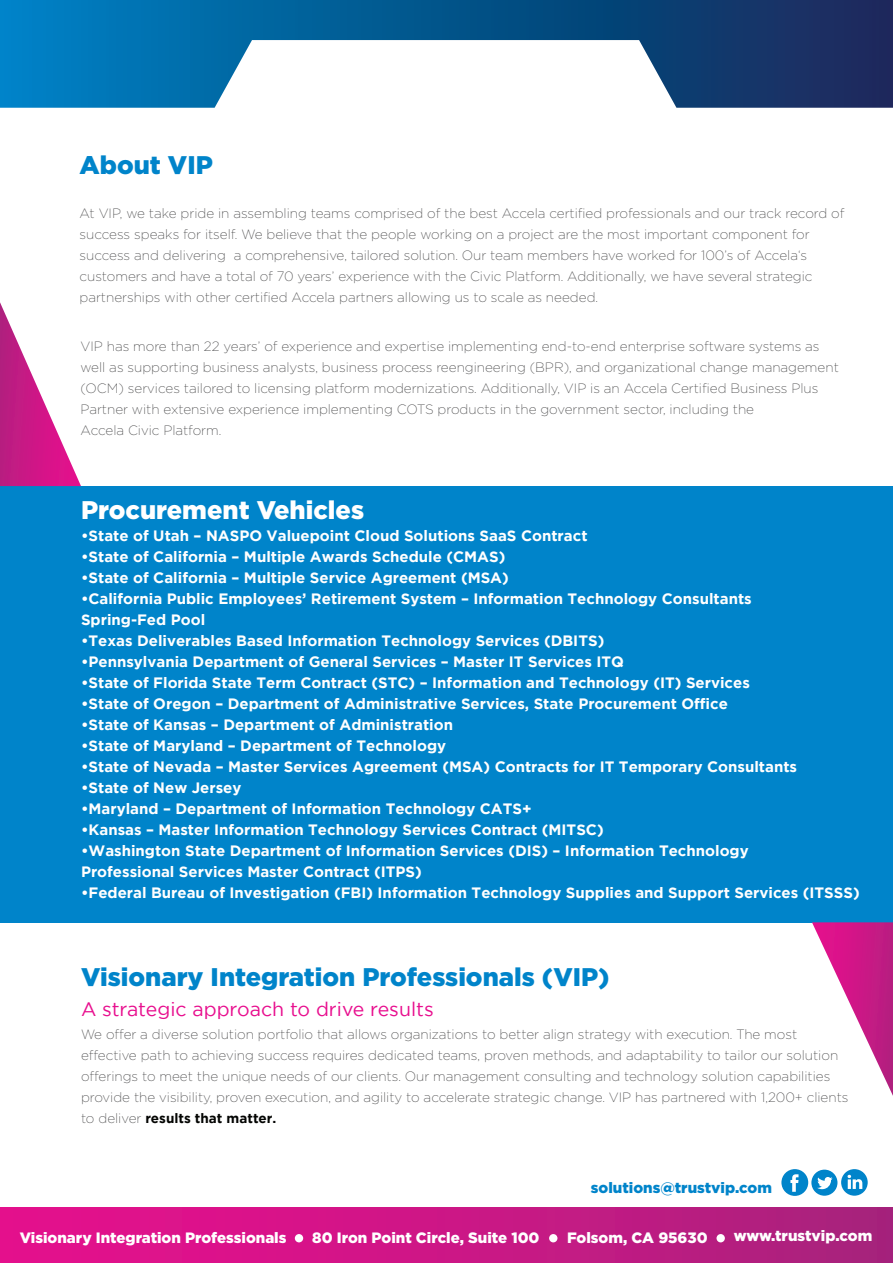
<style>
.page{position:relative;width:893px;height:1263px;background:#fff}
.page>*{position:absolute;margin:0;border:0;box-sizing:border-box;transform-origin:0 0}
.t1{font:900 25.5px "Gotham";color:#0084ca}
.t2{font:900 25.5px "Gotham";color:#fff}
.t3{font:19.5px "Gotham";color:#e80e8e}
.t4{font:700 15px/21px "Gotham";color:#fff}
.t5{font:900 15px "Gotham";color:#fff}
.t6{font:900 15px "Gotham";color:#0084ca}
.t7{font:200 13.5px/21px "Gotham";color:#3e3e3f}
.s1{font-weight:700;color:#040503}
</style>
<div class="page">
<div style="left:0;top:486px;width:893px;height:436px;background:#0084ca"></div>
<svg style="left:0;top:0;width:893px;height:108px"></svg>
<div style="left:0;top:1207px;width:893px;height:56px;background:linear-gradient(to right,#ea0e8e,#aa227d)"></div>
<svg style="left:0;top:302px;width:81px;height:184px"></svg>
<svg style="left:812px;top:922px;width:81px;height:174px"></svg>
<div style="left:781px;top:1169px;width:27px;height:27px;background:#0084ca;border-radius:50%"></div>
<svg style="left:790px;top:1174px;width:8px;height:18px"></svg>
<div style="left:811px;top:1169px;width:26px;height:27px;background:#0084ca;border-radius:50%"></div>
<svg style="left:817px;top:1177px;width:16px;height:12px"></svg>
<div style="left:841px;top:1169px;width:27px;height:27px;background:#0084ca;border-radius:50%"></div>
<svg style="left:847px;top:1175px;width:15px;height:14px"></svg>
<div style="left:295px;top:1234px;width:8px;height:8px;background:#fff;border-radius:50%"></div>
<div style="left:549px;top:1234px;width:8px;height:8px;background:#fff;border-radius:50%"></div>
<div style="left:716px;top:1234px;width:9px;height:8px;background:#fff;border-radius:50%"></div>
<h1 class="t1" style="left:79px;top:150px;width:135px">About VIP</h1>
<p class="t7" style="left:80px;top:203px;width:766px">At VIP, we take pride in assembling teams comprised of the best Accela certified professionals and our track record of success speaks for itself. We believe that the people working on a project are the most important component for success and delivering a comprehensive, tailored solution. Our team members have worked for 100’s of Accela‘s customers and have a total of 70 years’ experience with the Civic Platform. Additionally, we have several strategic partnerships with other certified Accela partners allowing us to scale as needed.</p>
<p class="t7" style="left:80px;top:336px;width:760px">VIP has more than 22 years’ of experience and expertise implementing end-to-end enterprise software systems as well as supporting business analysts, business process reengineering (BPR), and organizational change management (OCM) services tailored to licensing platform modernizations. Additionally, VIP is an Accela Certified Business Plus Partner with extensive experience implementing COTS products in the government sector, including the<br>Accela Civic Platform.</p>
<h1 class="t2" style="left:81px;top:495px;width:285px">Procurement Vehicles</h1>
<p class="t4" style="left:81px;top:525px;width:508px">•State of Utah – NASPO Valuepoint Cloud Solutions SaaS Contract</p>
<p class="t4" style="left:81px;top:546px;width:426px">•State of California – Multiple Awards Schedule (CMAS)</p>
<p class="t4" style="left:81px;top:567px;width:429px">•State of California – Multiple Service Agreement (MSA)</p>
<p class="t4" style="left:81px;top:588px;width:672px">•California Public Employees’ Retirement System – Information Technology Consultants<br>Spring-Fed Pool</p>
<p class="t4" style="left:81px;top:630px;width:525px">•Texas Deliverables Based Information Technology Services (DBITS)</p>
<p class="t4" style="left:81px;top:651px;width:544px">•Pennsylvania Department of General Services – Master IT Services ITQ</p>
<p class="t4" style="left:81px;top:672px;width:670px">•State of Florida State Term Contract (STC) – Information and Technology (IT) Services</p>
<p class="t4" style="left:81px;top:693px;width:648px">•State of Oregon – Department of Administrative Services, State Procurement Office</p>
<p class="t4" style="left:81px;top:714px;width:374px">•State of Kansas – Department of Administration</p>
<p class="t4" style="left:81px;top:735px;width:367px">•State of Maryland – Department of Technology</p>
<p class="t4" style="left:81px;top:756px;width:718px">•State of Nevada – Master Services Agreement (MSA) Contracts for IT Temporary Consultants</p>
<p class="t4" style="left:81px;top:777px;width:162px">•State of New Jersey</p>
<p class="t4" style="left:81px;top:798px;width:452px">•Maryland – Department of Information Technology CATS+</p>
<p class="t4" style="left:81px;top:819px;width:524px">•Kansas – Master Information Technology Services Contract (MITSC)</p>
<p class="t4" style="left:81px;top:840px;width:669px">•Washington State Department of Information Services (DIS) – Information Technology<br>Professional Services Master Contract (ITPS)</p>
<p class="t4" style="left:81px;top:882px;width:780px">•Federal Bureau of Investigation (FBI) Information Technology Supplies and Support Services (ITSSS)</p>
<h1 class="t1" style="left:81px;top:963px;width:530px">Visionary Integration Professionals (VIP)</h1>
<p class="t7" style="left:81px;top:1024px;width:769px">We offer a diverse solution portfolio that allows organizations to better align strategy with execution. The most effective path to achieving success requires dedicated teams, proven methods, and adaptability to tailor our solution offerings to meet the unique needs of our clients. Our management consulting and technology solution capabilities provide the visibility, proven execution, and agility to accelerate strategic change. VIP has partnered with 1,200+ clients to deliver <span class="s1">results that matter.</span></p>
<h2 class="t3" style="left:81px;top:998px;width:354px">A strategic approach to drive results</h2>
<p class="t6" style="left:591px;top:1179px;width:183px">solutions@trustvip.com</p>
<p class="t5" style="left:734px;top:1227px;width:140px">www.trustvip.com</p>
<p class="t5" style="left:20px;top:1229px;width:268px">Visionary Integration Professionals</p>
<p class="t5" style="left:312px;top:1229px;width:229px">80 Iron Point Circle, Suite 100</p>
<p class="t5" style="left:567px;top:1229px;width:142px">Folsom, CA 95630</p>
</div>
